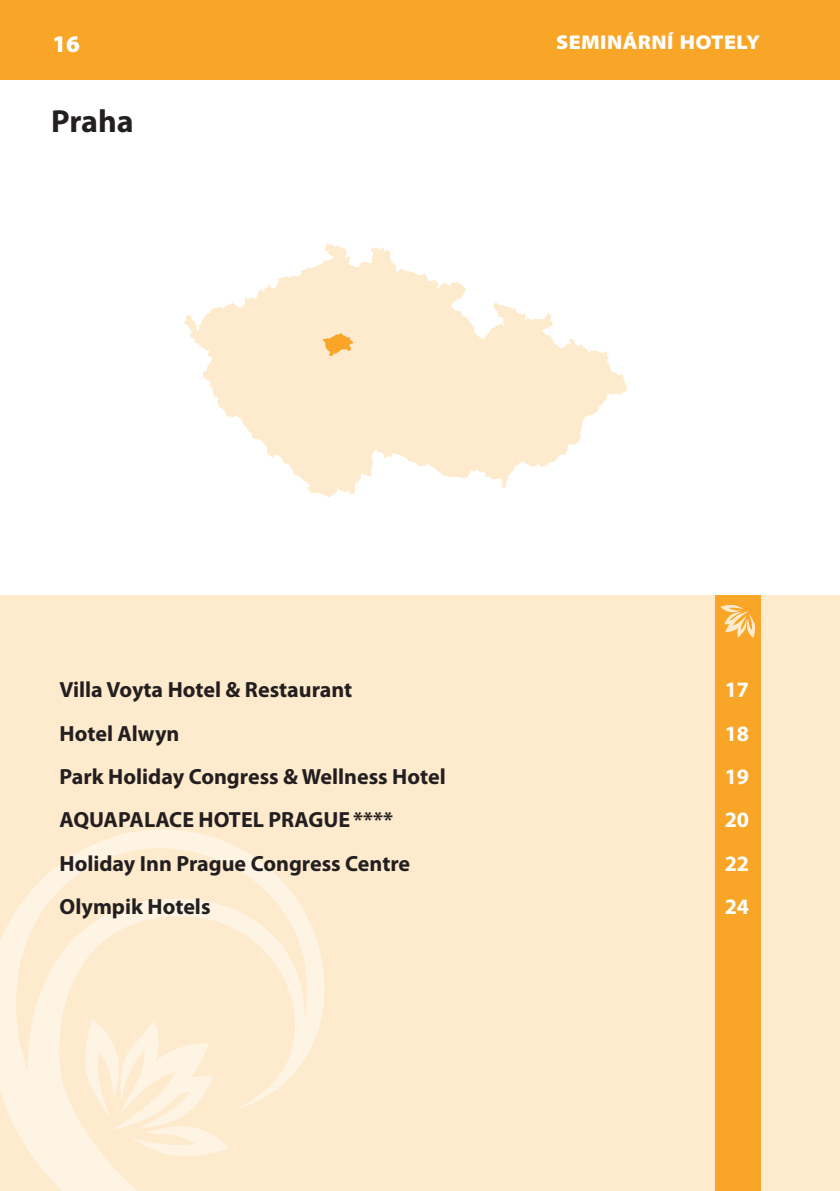
<style>
.page{position:relative;width:840px;height:1191px;background:#fff}
.page>*{position:absolute;margin:0;border:0;box-sizing:border-box;transform-origin:0 0}
.Základní_nadpis_větš{font:700 32px "Myriad Pro";letter-spacing:-.005em;color:#231f20}
.t1{font:900 24px "Myriad Pro";color:#fff}
.MS-polozka_v_kraji_K{font:700 22px "Myriad Pro";color:#231f20}
.MS-polozka_v_kraji_K-2{font:700 22px "Myriad Pro";color:#fff}
.t2{font:900 semi-expanded 20px "Myriad Pro";letter-spacing:.02em;color:#fff}
</style>
<div class="page">
<div style="left:0;top:0;width:839px;height:79px;background:#f9a628"></div>
<div style="left:0;top:595px;width:839px;height:596px;background:#feeacc"></div>
<div style="left:714px;top:595px;width:46px;height:596px;background:#f9a628"></div>
<svg style="left:0;top:829px;width:324px;height:362px"></svg>
<svg style="left:720px;top:605px;width:34px;height:33px"></svg>
<svg style="left:184px;top:244px;width:442px;height:253px"></svg>
<p class="t1" style="left:52px;top:30px;width:29px">16</p>
<p class="t2" style="left:556px;top:31px;width:205px">SEMINÁRNÍ HOTELY</p>
<p class="Základní_nadpis_větš" style="left:51px;top:100px;width:84px">Praha</p>
<p class="MS-polozka_v_kraji_K" style="left:60px;top:675px;width:294px">Villa Voyta Hotel &amp; Restaurant</p>
<p class="MS-polozka_v_kraji_K-2" style="left:724px;top:675px;width:26px">17</p>
<p class="MS-polozka_v_kraji_K" style="left:60px;top:718px;width:121px">Hotel Alwyn</p>
<p class="MS-polozka_v_kraji_K-2" style="left:724px;top:718px;width:26px">18</p>
<p class="MS-polozka_v_kraji_K" style="left:60px;top:762px;width:387px">Park Holiday Congress &amp; Wellness Hotel</p>
<p class="MS-polozka_v_kraji_K-2" style="left:724px;top:762px;width:26px">19</p>
<p class="MS-polozka_v_kraji_K" style="left:60px;top:805px;width:335px">AQUAPALACE HOTEL PRAGUE****</p>
<p class="MS-polozka_v_kraji_K-2" style="left:724px;top:805px;width:26px">20</p>
<p class="MS-polozka_v_kraji_K" style="left:60px;top:849px;width:352px">Holiday Inn Prague Congress Centre</p>
<p class="MS-polozka_v_kraji_K-2" style="left:724px;top:849px;width:26px">22</p>
<p class="MS-polozka_v_kraji_K" style="left:60px;top:892px;width:152px">Olympik Hotels</p>
<p class="MS-polozka_v_kraji_K-2" style="left:724px;top:892px;width:26px">24</p>
</div>
